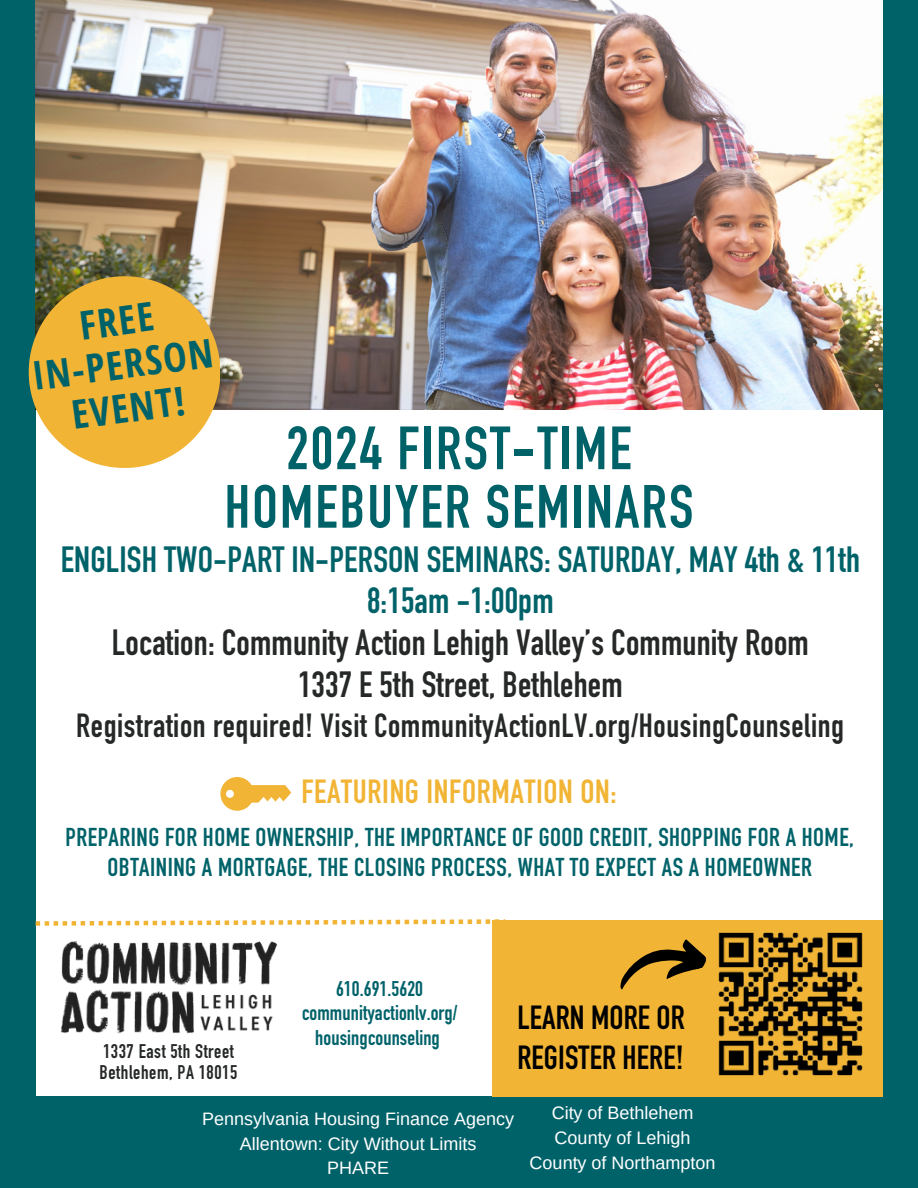
<style>
.page{position:relative;width:918px;height:1188px;background:#006269}
.page>*{position:absolute;margin:0;border:0;box-sizing:border-box;transform-origin:0 0}
.t1{font:700 60px/58.5px "DIN Condensed";letter-spacing:.035em;color:#006269;text-align:center}
.t2{font:700 39.6px/44px "Open Sans Condensed";color:#006269;text-align:center}
.t3{font:700 36px/41.7px "DIN Condensed";letter-spacing:.005em;color:#262828;text-align:center}
.t4{font:700 33px "DIN Condensed";letter-spacing:.02em;color:#262828}
.t5{font:700 33px/39.3px "DIN Condensed";letter-spacing:.005em;color:#000}
.t6{font:700 33px "DIN Condensed";letter-spacing:.02em;color:#f1b434}
.t7{font:700 25.5px/30.3px "DIN Condensed";letter-spacing:.02em;color:#006269;text-align:center}
.t8{font:700 21px/24.8px "DIN Condensed";letter-spacing:.005em;color:#006269;text-align:center}
.t9{font:700 19.5px/21.3px "DIN Condensed";letter-spacing:.03em;color:#262828}
.t10{font:18px "Arimo";color:#fff}
.s1{color:#006269}
</style>
<div class="page">
<div style="left:37px;top:0;width:846px;height:1096px;background:#fff"></div>
<div style="left:492px;top:920px;width:390px;height:177px;background:#f1b434"></div>
<img style="left:36px;top:0;width:847px;height:410px">
<img style="left:718px;top:932px;width:145px;height:144px">
<svg style="left:220px;top:777px;width:71px;height:34px"></svg>
<img style="left:60px;top:941px;width:218px;height:93px">
<svg style="left:620px;top:939px;width:86px;height:51px"></svg>
<svg style="left:29px;top:276px;width:191px;height:192px;background:#e1b34c"></svg>
<svg style="left:36px;top:919px;width:469px;height:7px"></svg>
<p class="t2" style="left:23px;top:311px;width:183px;rotate:-8deg">FREE<br>IN-PERSON<br>EVENT!</p>
<p class="t1" style="left:225px;top:427px;width:470px">2024 FIRST-TIME<br>HOMEBUYER SEMINARS</p>
<h4 class="t3" style="left:61px;top:543px;width:801px"><span class="s1">ENGLISH TWO-PART IN-PERSON SEMINARS: SATURDAY, MAY 4th &amp; 11th 8:15am -1:00pm<br></span>Location: Community Action Lehigh Valley’s Community Room<br>1337 E 5th Street, Bethlehem</h4>
<h4 class="t4" style="left:76px;top:714px;width:769px">Registration required! Visit CommunityActionLV.org/HousingCounseling</h4>
<p class="t6" style="left:301px;top:779px;width:317px">FEATURING INFORMATION ON:</p>
<p class="t7" style="left:66px;top:826px;width:790px">PREPARING FOR HOME OWNERSHIP, THE IMPORTANCE OF GOOD CREDIT, SHOPPING FOR A HOME,<br>OBTAINING A MORTGAGE, THE CLOSING PROCESS, WHAT TO EXPECT AS A HOMEOWNER</p>
<p class="t9" style="left:100px;top:1043px;width:139px">1337 East 5th Street<br>Bethlehem, PA 18015</p>
<h6 class="t8" style="left:302px;top:979px;width:157px">610.691.5620 communityactionlv.org/ housingcounseling</h6>
<h6 class="t5" style="left:517px;top:1003px;width:169px">LEARN MORE OR<br>REGISTER HERE!</h6>
<p class="t10" style="left:202px;top:1109px;width:314px">Pennsylvania Housing Finance Agency</p>
<h2 class="t10" style="left:240px;top:1133px;width:238px">Allentown: City Without Limits</h2>
<h3 class="t10" style="left:327px;top:1158px;width:63px">PHARE</h3>
<h4 class="t10" style="left:552px;top:1103px;width:143px">City of Bethlehem</h4>
<h5 class="t10" style="left:555px;top:1128px;width:138px">County of Lehigh</h5>
<p class="t10" style="left:530px;top:1152px;width:187px">County of Northampton</p>
</div>
